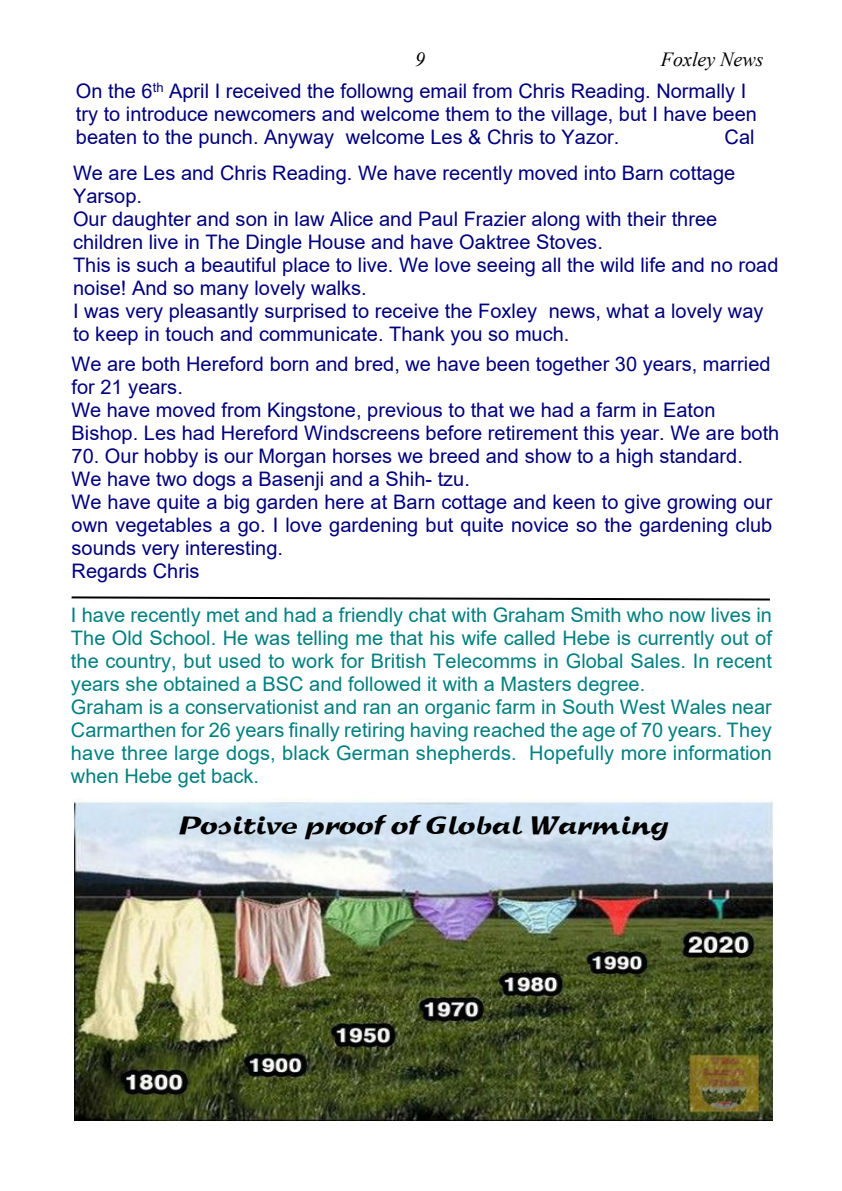
<style>
.page{position:relative;width:842px;height:1191px;background:#fff}
.page>*{position:absolute;margin:0;border:0;box-sizing:border-box;transform-origin:0 0}
.t1{font:24px "Sprint SF";color:#000}
.t2{font:20px/23px "Arial";color:#000080}
.t3{font:20px/23px "Arial";color:#008080}
.t4{font:italic 20px "Times New Roman";color:#000}
</style>
<div class="page">
<svg style="left:71px;top:596px;width:699px;height:5px"></svg>
<img style="left:75px;top:801px;width:697px;height:319px">
<p class="t4" style="left:415px;top:52px;width:11px">9</p>
<p class="t4" style="left:661px;top:52px;width:104px">Foxley News</p>
<p class="t2" style="left:76px;top:81px;width:682px">On the 6<sup>th</sup> April I received the followng email from Chris Reading. Normally I try to introduce newcomers and welcome them to the village, but I have been beaten to the punch. Anyway welcome Les &amp; Chris to Yazor.</p>
<p class="t2" style="left:724px;top:127px;width:32px">Cal</p>
<p class="t2" style="left:73px;top:164px;width:707px">We are Les and Chris Reading. We have recently moved into Barn cottage Yarsop.<br>Our daughter and son in law Alice and Paul Frazier along with their three children live in The Dingle House and have Oaktree Stoves.<br>This is such a beautiful place to live. We love seeing all the wild life and no road noise! And so many lovely walks.<br>I was very pleasantly surprised to receive the Foxley news, what a lovely way to keep in touch and communicate. Thank you so much.</p>
<p class="t2" style="left:72px;top:354px;width:709px">We are both Hereford born and bred, we have been together 30 years, married for 21 years.<br>We have moved from Kingstone, previous to that we had a farm in Eaton Bishop. Les had Hereford Windscreens before retirement this year. We are both</p>
<p class="t2" style="left:72px;top:446px;width:702px">70. Our hobby is our Morgan horses we breed and show to a high standard.<br>We have two dogs a Basenji and a Shih- tzu.<br>We have quite a big garden here at Barn cottage and keen to give growing our own vegetables a go. I love gardening but quite novice so the gardening club sounds very interesting.<br>Regards Chris</p>
<p class="t3" style="left:71px;top:606px;width:702px">I have recently met and had a friendly chat with Graham Smith who now lives in The Old School. He was telling me that his wife called Hebe is currently out of the country, but used to work for British Telecomms in Global Sales. In recent years she obtained a BSC and followed it with a Masters degree.<br>Graham is a conservationist and ran an organic farm in South West Wales near Carmarthen for 26 years finally retiring having reached the age of 70 years. They have three large dogs, black German shepherds. Hopefully more information when Hebe get back.</p>
<p class="t1" style="left:177px;top:811px;width:493px">Positive proof of Global Warming</p>
</div>
